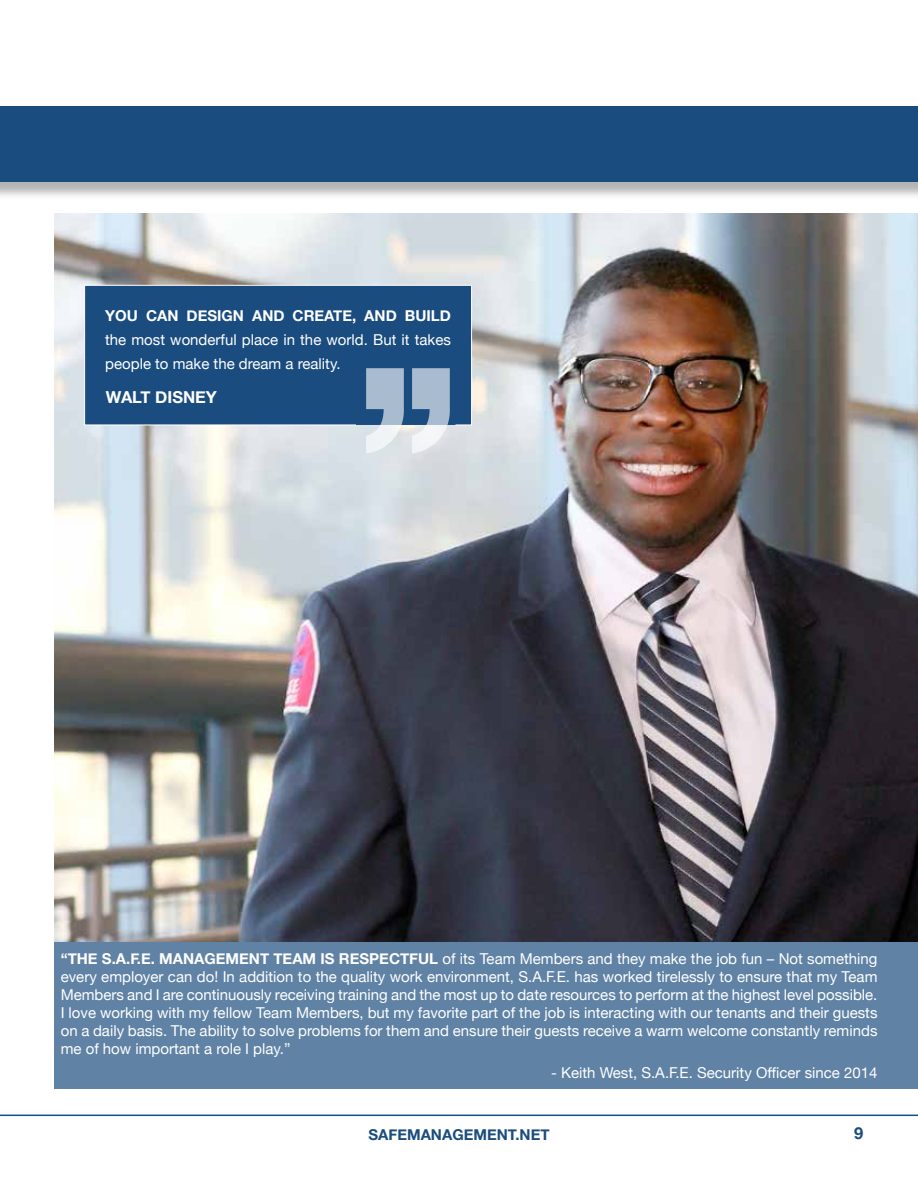
<style>
.page{position:relative;width:918px;height:1188px;background:#fff}
.page>*{position:absolute;margin:0;border:0;box-sizing:border-box;transform-origin:0 0}
.t1{font:700 16.5px "Helvetica Neue";color:#fff}
.t2{font:700 16.5px "Helvetica Neue";color:#1a4c7f}
.t3{font:15px/18px "Helvetica Neue";color:#fff;text-align:justify}
.t4{font:700 15px "Helvetica Neue";color:#fff}
.t5{font:700 15px "Helvetica Neue";color:#1a4c7f}
.s1{font-weight:700}
</style>
<div class="page">
<img style="left:54px;top:214px;width:864px;height:728px">
<div style="left:0;top:108px;width:918px;height:92px;background:#000;opacity:.3"></div>
<div style="left:0;top:106px;width:918px;height:75px;background:#1a4c7f"></div>
<hr style="left:0;top:1115px;width:918px;height:1px;background:#1a4c7f">
<div style="left:54px;top:942px;width:864px;height:147px;background:#5f82a5"></div>
<div style="left:84px;top:285px;width:388px;height:141px;background:#1a4c7f"></div>
<svg style="left:366px;top:368px;width:84px;height:85px"></svg>
<p class="t4" style="left:105px;top:303px;width:347px">YOU CAN DESIGN AND CREATE, AND BUILD</p>
<p class="t3" style="left:105px;top:328px;width:347px;line-height:24px">the most wonderful place in the world. But it takes people to make the dream a reality.</p>
<p class="t1" style="left:106px;top:384px;width:113px">WALT DISNEY</p>
<p class="t3" style="left:61px;top:950px;width:818px"><span class="s1">“THE S.A.F.E. MANAGEMENT TEAM IS RESPECTFUL</span> of its Team Members and they make the job fun – Not something every employer can do! In addition to the quality work environment, S.A.F.E. has worked tirelessly to ensure that my Team Members and I are continuously receiving training and the most up to date resources to perform at the highest level possible.<br>I love working with my fellow Team Members, but my favorite part of the job is interacting with our tenants and their guests on a daily basis. The ability to solve problems for them and ensure their guests receive a warm welcome constantly reminds me of how important a role I play.”</p>
<p class="t3" style="left:551px;top:1065px;width:328px">- Keith West, S.A.F.E. Security Officer since 2014</p>
<p class="t5" style="left:368px;top:1123px;width:183px">SAFEMANAGEMENT.NET</p>
<p class="t2" style="left:854px;top:1120px;width:11px">9</p>
</div>
